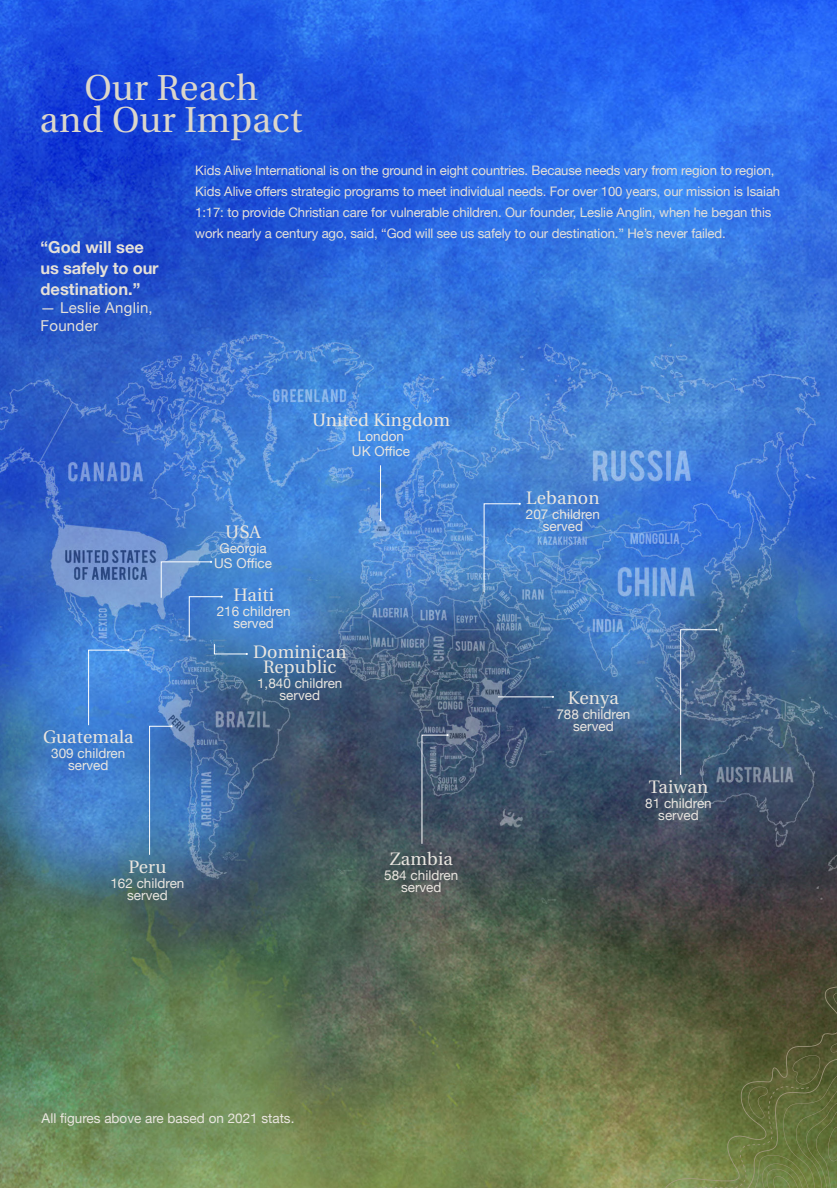
<style>
.page{position:relative;width:837px;height:1188px;background:#fff}
.page>*{position:absolute;margin:0;border:0;box-sizing:border-box;transform-origin:0 0}
.t1{font:36px "Heuristica";letter-spacing:.01em;color:#dbd6cb}
.t2{font:18px "Heuristica";letter-spacing:.01em;color:#e9e5df}
.t3{font:700 16.5px/21px "Helvetica Neue";color:#e4e0d8}
.t4{font:15px "Helvetica Neue";letter-spacing:.02em;color:#e4e0d8}
.t5{font:13.5px "Helvetica Neue";color:#e9e5df}
.t6{font:13.2px/21px "Helvetica Neue";letter-spacing:-.01em;color:#e4e0d8}
</style>
<div class="page">
<img style="left:0;top:0;width:837px;height:1188px">
<svg style="left:149px;top:725px;width:24px;height:130px;background:#487fbf"></svg>
<svg style="left:421px;top:734px;width:28px;height:110px;background:#4b5c71"></svg>
<hr style="left:498px;top:697px;width:55px;height:1px;background:#fff">
<svg style="left:88px;top:649px;width:42px;height:77px;background:#4a8de0"></svg>
<svg style="left:214px;top:644px;width:34px;height:11px"></svg>
<svg style="left:680px;top:629px;width:37px;height:146px;background:#4c6889"></svg>
<svg style="left:484px;top:503px;width:37px;height:90px;background:#508ad0"></svg>
<svg style="left:639px;top:957px;width:198px;height:231px;background:#62693d"></svg>
<svg style="left:161px;top:561px;width:62px;height:77px;background:#4f86cc"></svg>
<hr style="left:380px;top:465px;width:1px;height:55px;background:#fff">
<p class="t1" style="left:84px;top:60px;width:175px">Our Reach</p>
<p class="t1" style="left:40px;top:92px;width:264px">and Our Impact</p>
<p class="t6" style="left:195px;top:161px;width:586px">Kids Alive International is on the ground in eight countries. Because needs vary from region to region, Kids Alive offers strategic programs to meet individual needs. For over 100 years, our mission is Isaiah 1:17: to provide Christian care for vulnerable children. Our founder, Leslie Anglin, when he began this work nearly a century ago, said, “God will see us safely to our destination.” He’s never failed.</p>
<p class="t3" style="left:41px;top:237px;width:120px">“God will see us safely to our destination.”</p>
<p class="t4" style="left:41px;top:296px;width:114px">— Leslie Anglin,</p>
<p class="t4" style="left:41px;top:314px;width:59px">Founder</p>
<p class="t2" style="left:312px;top:406px;width:139px">United Kingdom</p>
<p class="t5" style="left:358px;top:426px;width:48px">London</p>
<p class="t5" style="left:352px;top:441px;width:60px">UK Office</p>
<p class="t2" style="left:526px;top:484px;width:75px">Lebanon</p>
<p class="t5" style="left:526px;top:505px;width:76px">207 children</p>
<p class="t2" style="left:225px;top:518px;width:37px">USA</p>
<p class="t5" style="left:543px;top:517px;width:42px">served</p>
<p class="t5" style="left:219px;top:538px;width:49px">Georgia</p>
<p class="t5" style="left:214px;top:553px;width:59px">US Office</p>
<p class="t2" style="left:43px;top:723px;width:92px">Guatemala</p>
<p class="t5" style="left:51px;top:744px;width:76px">309 children</p>
<p class="t5" style="left:68px;top:756px;width:42px">served</p>
<p class="t2" style="left:233px;top:581px;width:42px">Haiti</p>
<p class="t5" style="left:217px;top:601px;width:76px">216 children</p>
<p class="t5" style="left:233px;top:613px;width:42px">served</p>
<p class="t2" style="left:253px;top:638px;width:95px">Dominican</p>
<p class="t2" style="left:263px;top:653px;width:75px">Republic</p>
<p class="t5" style="left:257px;top:673px;width:87px">1,840 children</p>
<p class="t5" style="left:280px;top:685px;width:42px">served</p>
<p class="t2" style="left:128px;top:853px;width:40px">Peru</p>
<p class="t5" style="left:110px;top:873px;width:76px">162 children</p>
<p class="t5" style="left:127px;top:885px;width:42px">served</p>
<p class="t2" style="left:390px;top:845px;width:65px">Zambia</p>
<p class="t5" style="left:384px;top:866px;width:76px">584 children</p>
<p class="t5" style="left:401px;top:878px;width:42px">served</p>
<p class="t5" style="left:42px;top:1108px;width:254px">All figures above are based on 2021 stats.</p>
<p class="t2" style="left:568px;top:684px;width:53px">Kenya</p>
<p class="t5" style="left:556px;top:704px;width:76px">788 children</p>
<p class="t5" style="left:573px;top:716px;width:42px">served</p>
<p class="t2" style="left:649px;top:773px;width:61px">Taiwan</p>
<p class="t5" style="left:645px;top:793px;width:68px">81 children</p>
<p class="t5" style="left:658px;top:805px;width:42px">served</p>
</div>
